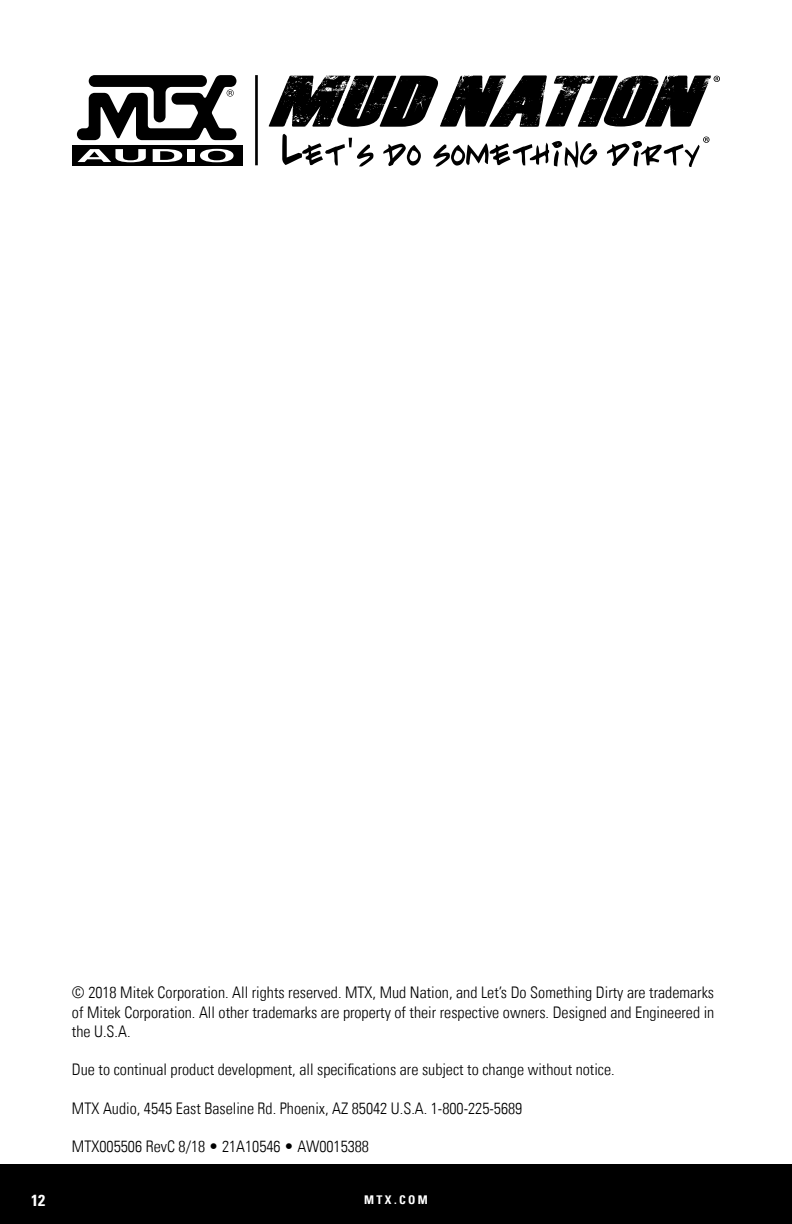
<style>
.page{position:relative;width:792px;height:1224px;background:#fff}
.page>*{position:absolute;margin:0;border:0;box-sizing:border-box;transform-origin:0 0}
.t1{font:300 condensed 16px/19.2px "Univers LT";color:#000;text-align:justify}
.t2{font:700 condensed 16px "Univers LT";color:#fff}
.t3{font:700 condensed 12px "Univers LT";letter-spacing:.2em;color:#fff}
</style>
<div class="page">
<div style="left:0;top:1165px;width:792px;height:59px;background:#000"></div>
<div style="left:72px;top:145px;width:171px;height:20px;background:#000"></div>
<svg style="left:77px;top:75px;width:159px;height:65px"></svg>
<svg style="left:78px;top:149px;width:68px;height:13px"></svg>
<svg style="left:153px;top:149px;width:29px;height:13px"></svg>
<div style="left:187px;top:149px;width:8px;height:13px;background:#fff"></div>
<svg style="left:200px;top:149px;width:34px;height:13px"></svg>
<hr style="left:255px;top:75px;width:3px;height:90px;background:#000">
<svg style="left:269px;top:75px;width:451px;height:52px"></svg>
<svg style="left:282px;top:134px;width:91px;height:33px"></svg>
<svg style="left:383px;top:144px;width:38px;height:22px"></svg>
<svg style="left:433px;top:141px;width:164px;height:27px"></svg>
<svg style="left:607px;top:137px;width:103px;height:30px"></svg>
<p class="t1" style="left:72px;top:983px;width:644px">© 2018 Mitek Corporation. All rights reserved. MTX, Mud Nation, and Let’s Do Something Dirty are trademarks of Mitek Corporation. All other trademarks are property of their respective owners. Designed and Engineered in the U.S.A.</p>
<p class="t1" style="left:72px;top:1060px;width:544px">Due to continual product development, all specifications are subject to change without notice.</p>
<p class="t1" style="left:72px;top:1098px;width:452px">MTX Audio, 4545 East Baseline Rd. Phoenix, AZ 85042 U.S.A. 1-800-225-5689</p>
<p class="t1" style="left:72px;top:1137px;width:299px">MTX005506 RevC 8/18 • 21A10546 • AW0015388</p>
<p class="t2" style="left:31px;top:1190px;width:16px">12</p>
<p class="t3" style="left:364px;top:1193px;width:65px">MTX.COM</p>
</div>
